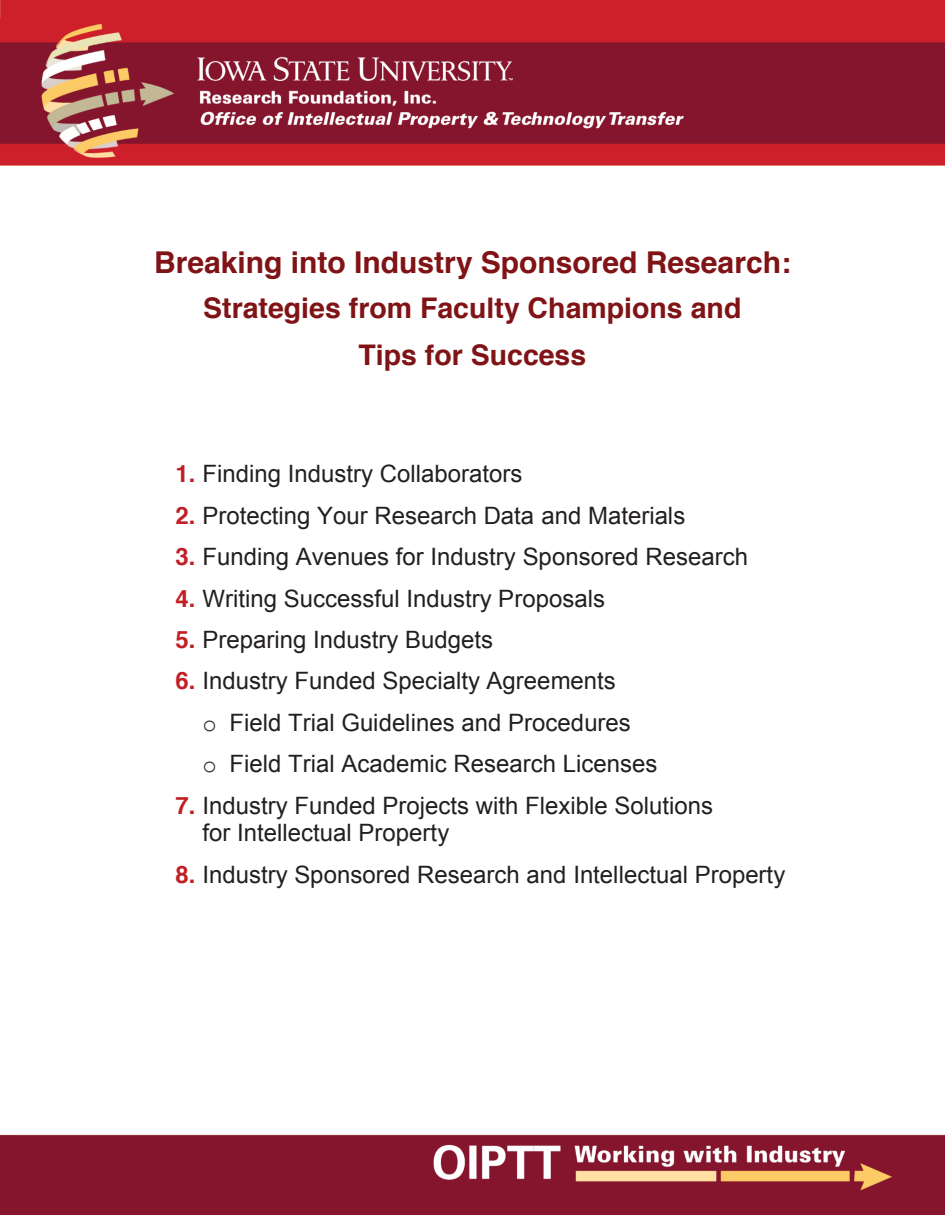
<style>
.page{position:relative;width:945px;height:1215px;background:#fff}
.page>*{position:absolute;margin:0;border:0;box-sizing:border-box;transform-origin:0 0}
.t1{font:700 30px "Helvetica";color:#7f1315}
.t2{font:700 28.5px/47.4px "Helvetica";color:#7f1315;text-align:center}
.t3{font:24px/41.4px "Arial";color:#231f20}
.s1{font-family:"Helvetica";font-weight:700;color:#c02025}
.s2{font-family:"Courier New"}
</style>
<div class="page">
<img style="left:0;top:1134px;width:945px;height:81px">
<img style="left:0;top:0;width:945px;height:165px">
<p class="t1" style="left:154px;top:238px;width:639px">Breaking into Industry Sponsored Research:</p>
<p class="t2" style="left:203px;top:284px;width:540px">Strategies from Faculty Champions and<br>Tips for Success</p>
<p class="t3" style="left:176px;top:454px;width:348px"><span class="s1">1.</span> Finding Industry Collaborators</p>
<p class="t3" style="left:176px;top:495px;width:511px"><span class="s1">2.</span> Protecting Your Research Data and Materials</p>
<p class="t3" style="left:176px;top:536px;width:574px"><span class="s1">3.</span> Funding Avenues for Industry Sponsored Research</p>
<p class="t3" style="left:176px;top:578px;width:431px"><span class="s1">4.</span> Writing Successful Industry Proposals</p>
<p class="t3" style="left:176px;top:619px;width:319px"><span class="s1">5.</span> Preparing Industry Budgets</p>
<p class="t3" style="left:203px;top:661px;width:456px;text-indent:-27px"><span class="s1">6.</span> Industry Funded Specialty Agreements<br><span class="s2">o</span> Field Trial Guidelines and Procedures<br><span class="s2">o</span> Field Trial Academic Research Licenses</p>
<p class="t3" style="left:203px;top:792px;width:512px;line-height:27.3px;text-indent:-27px"><span class="s1">7.</span> Industry Funded Projects with Flexible Solutions for Intellectual Property</p>
<p class="t3" style="left:176px;top:854px;width:611px"><span class="s1">8.</span> Industry Sponsored Research and Intellectual Property</p>
</div>
